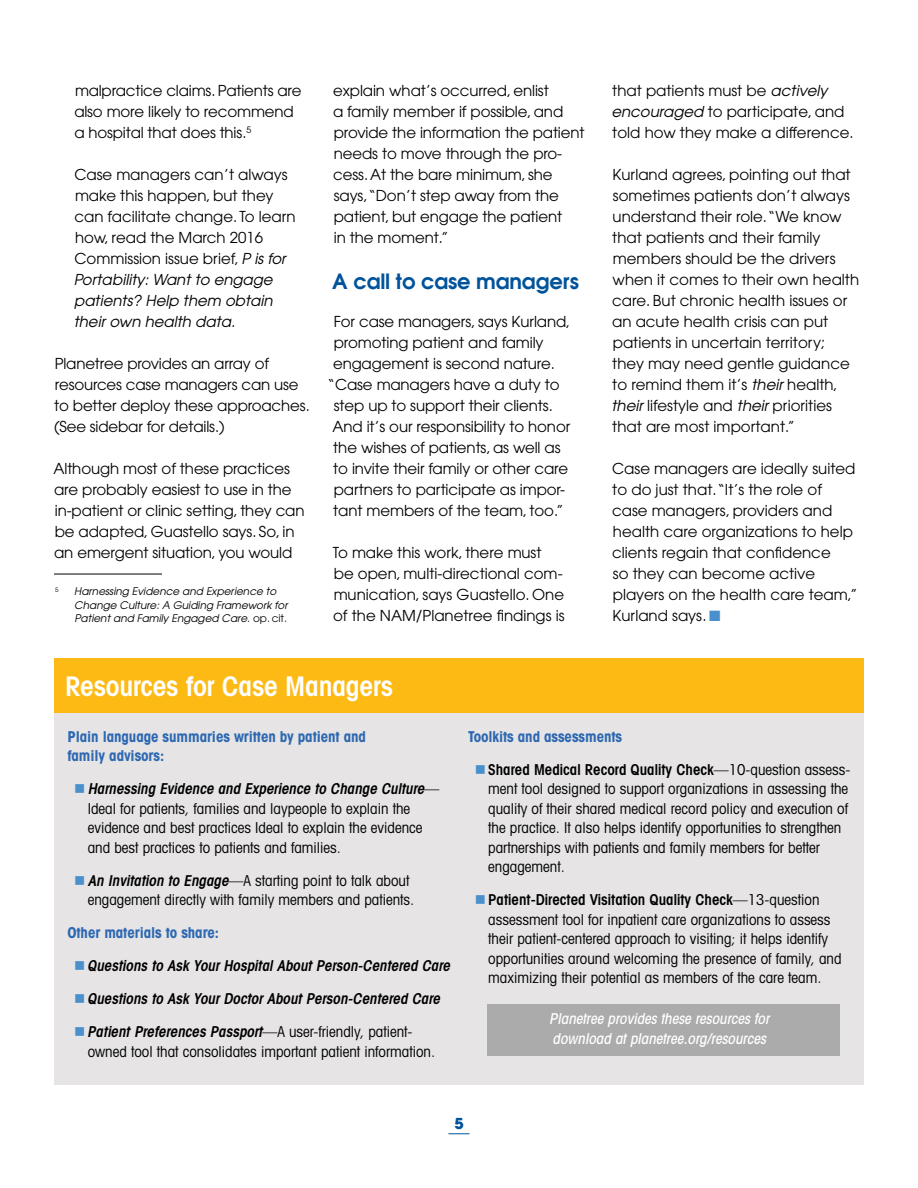
<style>
.page{position:relative;width:918px;height:1188px;background:#fff}
.page>*{position:absolute;margin:0;border:0;box-sizing:border-box;transform-origin:0 0}
.sidebar_head{font:600 condensed 27px "Avant Garde";letter-spacing:-.01em;color:#fff}
.subhead{font:600 21px "Avant Garde";letter-spacing:-.005em;color:#00539b}
.body{font:15px/21px "Avant Garde";letter-spacing:-.005em;color:#000}
.t1{font:condensed 15px/19.5px "Avant Garde";color:#000}
.side_bar_sub{font:700 condensed 15px/19.5px "Avant Garde";letter-spacing:-.005em;color:#2d68b2}
.t2{font:italic 600 condensed 15px "Avant Garde";color:#000}
.sidebar_body{font:italic 500 condensed 15px/19.5px "Avant Garde";color:#fff}
.t3{font:700 15px "ITC Avant Garde Std";color:#00539b}
.footnotes{font:italic 10.5px/13.5px "Avant Garde";color:#000}
.footnotes-2{font:6.15px "Avant Garde";color:#000}
.s1{font-style:italic}
.s2{font-style:normal}
.s3{color:#4990cd}
.s4{font-weight:600;font-style:italic}
.s5{font-weight:600}
</style>
<div class="page">
<div style="left:54px;top:672px;width:810px;height:413px;background:#e6e4e4"></div>
<hr style="left:54px;top:574px;width:108px;height:1px;background:#000">
<div style="left:54px;top:659px;width:810px;height:54px;background:#fdba15"></div>
<div style="left:487px;top:1004px;width:352px;height:52px;background:#acabab"></div>
<svg style="left:448px;top:1133px;width:22px;height:1px"></svg>
<p class="body" style="left:74px;top:80px;width:229px">malpractice claims. Patients are also more likely to recommend a hospital that does this.<sup>5</sup></p>
<p class="body" style="left:74px;top:164px;width:223px">Case managers can’t always make this happen, but they can facilitate change. To learn how, read the March 2016<br>Commission issue brief, <span class="s1">P is for<br>Portability: Want to engage patients? Help them obtain their own health data.</span></p>
<p class="body" style="left:54px;top:353px;width:257px">Planetree provides an array of resources case managers can use to better deploy these approaches. (See sidebar for details.)</p>
<p class="body" style="left:53px;top:458px;width:253px">Although most of these practices are probably easiest to use in the in-patient or clinic setting, they can be adapted, Guastello says. So, in an emergent situation, you would</p>
<p class="footnotes-2" style="left:55px;top:586px;width:5px">5</p>
<p class="footnotes" style="left:74px;top:584px;width:215px">Harnessing Evidence and Experience to<br>Change Culture: A Guiding Framework for<br>Patient and Family Engaged Care. <span class="s2">op. cit.</span></p>
<p class="body" style="left:333px;top:80px;width:253px">explain what’s occurred, enlist<br>a family member if possible, and provide the information the patient needs to move through the pro&shy;cess. At the bare minimum, she says,“Don’t step away from the patient, but engage the patient<br>in the moment.”</p>
<p class="subhead" style="left:332px;top:268px;width:248px">A call to case managers</p>
<p class="body" style="left:334px;top:311px;width:238px">For case managers, says Kurland,</p>
<p class="body" style="left:334px;top:332px;width:211px">promoting patient and family</p>
<p class="body" style="left:333px;top:353px;width:223px">engagement is second nature.</p>
<p class="body" style="left:328px;top:374px;width:234px">“Case managers have a duty to</p>
<p class="body" style="left:334px;top:395px;width:221px">step up to support their clients.</p>
<p class="body" style="left:332px;top:416px;width:239px">And it’s our responsibility to honor</p>
<p class="body" style="left:333px;top:437px;width:229px">the wishes of patients, as well as</p>
<p class="body" style="left:333px;top:458px;width:236px">to invite their family or other care</p>
<p class="body" style="left:334px;top:479px;width:233px">partners to participate as impor-</p>
<p class="body" style="left:333px;top:500px;width:232px">tant members of the team, too.”</p>
<p class="body" style="left:333px;top:542px;width:233px">To make this work, there must be open, multi-directional com&shy;munication, says Guastello. One of the NAM/Planetree findings is</p>
<p class="sidebar_head" style="left:65px;top:670px;width:330px">Resources for Case Managers</p>
<p class="body" style="left:611px;top:80px;width:244px">that patients must be <span class="s1">actively encouraged</span> to participate, and told how they make a difference.</p>
<p class="body" style="left:611px;top:164px;width:249px">Kurland agrees, pointing out that sometimes patients don’t always understand their role.“We know that patients and their family members should be the drivers when it comes to their own health care. But chronic health issues or an acute health crisis can put patients in uncertain territory; they may need gentle guidance to remind them it’s <span class="s1">their</span> health, <span class="s1">their</span> lifestyle and <span class="s1">their</span> priorities that are most important.”</p>
<p class="body" style="left:612px;top:458px;width:247px">Case managers are ideally suited to do just that.“It’s the role of case managers, providers and health care organizations to help clients regain that confidence<br>so they can become active players on the health care team,”<br>Kurland says. <span class="s3">■</span></p>
<p class="side_bar_sub" style="left:68px;top:726px;width:300px">Plain language summaries written by patient and family advisors:</p>
<p class="t1" style="left:88px;top:779px;width:353px"><span class="s4">Harnessing Evidence and Experience to Change Culture</span>— Ideal for patients, families and laypeople to explain the evidence and best practices Ideal to explain the evidence and best practices to patients and families.</p>
<p class="t1" style="left:88px;top:870px;width:328px"><span class="s4">An Invitation to Engage</span>—A starting point to talk about engagement directly with family members and patients.</p>
<p class="side_bar_sub" style="left:68px;top:923px;width:153px">Other materials to share:</p>
<p class="t2" style="left:87px;top:957px;width:367px">Questions to Ask Your Hospital About Person-Centered Care</p>
<p class="t2" style="left:87px;top:990px;width:357px">Questions to Ask Your Doctor About Person-Centered Care</p>
<p class="t1" style="left:87px;top:1022px;width:349px"><span class="s4">Patient Preferences Passport</span>—A u s e r- f r i e n d l y, p a t i e n t - owned tool that consolidates important patient information.</p>
<p class="side_bar_sub" style="left:468px;top:726px;width:156px">Toolkits and assessments</p>
<p class="t1" style="left:488px;top:759px;width:364px"><span class="s5">Shared Medical Record Quality Check</span>—10-question assess&shy;ment tool designed to support organizations in assessing the quality of their shared medical record policy and execution of the practice. It also helps identify opportunities to strengthen partnerships with patients and family members for better engagement.</p>
<p class="t1" style="left:488px;top:890px;width:355px"><span class="s5">Patient-Directed Visitation Quality Check</span>—13-question assessment tool for inpatient care organizations to assess their patient-centered approach to visiting; it helps identify opportunities around welcoming the presence of family, and maximizing their potential as members of the care team.</p>
<p class="sidebar_body" style="left:549px;top:1009px;width:225px">Planetree provides these resources for download at planetree.org/resources</p>
<p class="t3" style="left:454px;top:1114px;width:11px">5</p>
</div>
